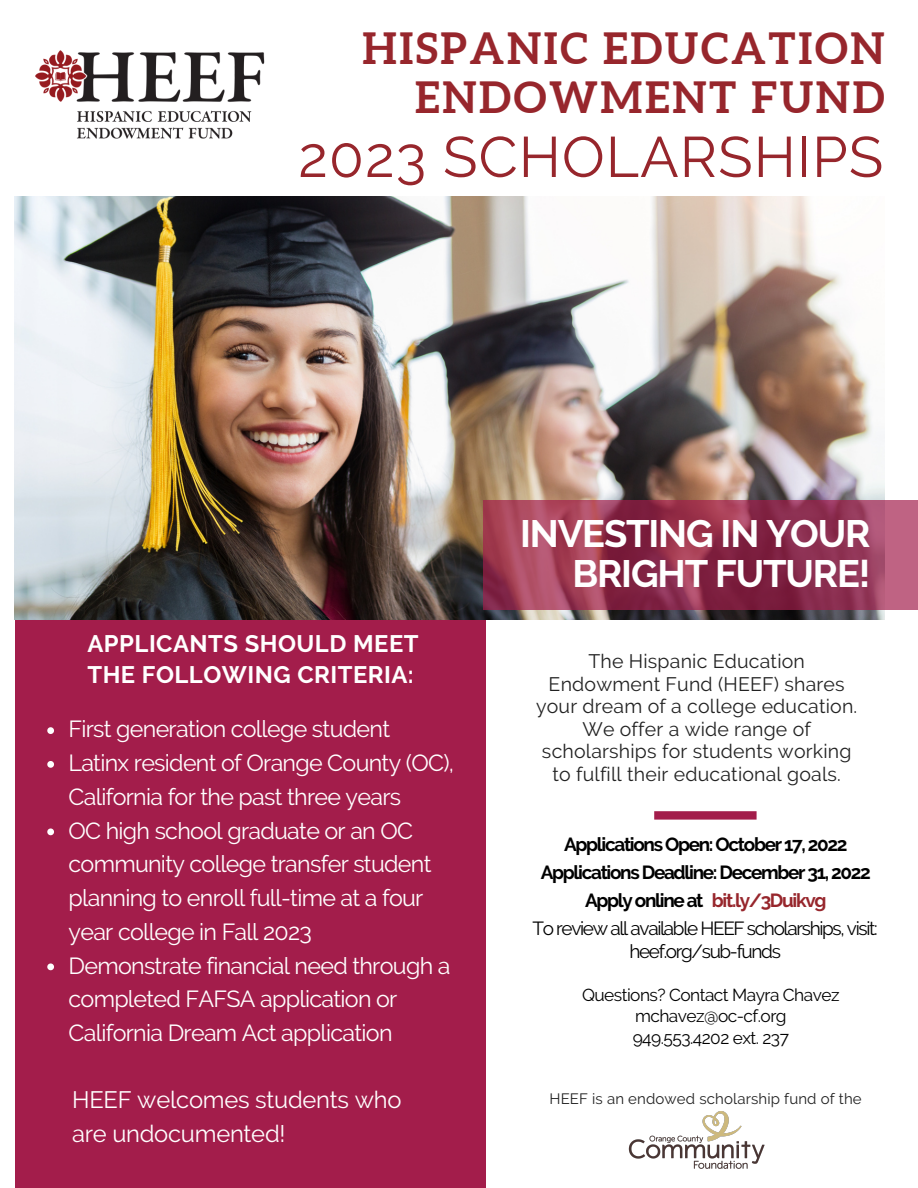
<style>
.page{position:relative;width:918px;height:1188px;background:#fff}
.page>*{position:absolute;margin:0;border:0;box-sizing:border-box;transform-origin:0 0}
.t1{font:56.85px "Raleway";letter-spacing:.02em;color:#97262c}
.t2{font:700 43.05px/48.3px "Aleo";letter-spacing:.06em;color:#97262c;text-align:right}
.t3{font:700 38.1px/40.3px "Raleway";letter-spacing:-.03em;color:#fff;text-align:right}
.t4{font:700 23.85px/30.3px "Raleway";letter-spacing:.02em;color:#fff}
.t5{font:23.7px/33.8px "Raleway";letter-spacing:-.01em;color:#fff}
.t6{font:23.25px/33.8px "Raleway";letter-spacing:-.03em;color:#fff}
.t7{font:19.5px/22.5px "Raleway";letter-spacing:.01em;color:#222;text-align:center}
.t8{font:700 18.9px/27.9px "Raleway";letter-spacing:-.07em;color:#000;text-align:center}
.t9{font:18.9px "Raleway";letter-spacing:-.07em;color:#000}
.t10{font:17.25px/21.3px "Raleway";letter-spacing:-.03em;color:#000;text-align:center}
.t11{font:15px "Raleway";letter-spacing:.01em;color:#222}
.s1{color:#97262c}
.s2{font-weight:400}
</style>
<div class="page">
<div style="left:15px;top:620px;width:470px;height:568px;background:#a31d4b"></div>
<img style="left:15px;top:197px;width:869px;height:423px">
<svg style="left:484px;top:500px;width:434px;height:110px;background:#973755"></svg>
<img style="left:628px;top:1111px;width:137px;height:58px">
<svg style="left:654px;top:811px;width:103px;height:9px"></svg>
<img style="left:35px;top:50px;width:230px;height:89px">
<svg style="left:47px;top:727px;width:7px;height:7px"></svg>
<svg style="left:47px;top:761px;width:7px;height:7px"></svg>
<svg style="left:47px;top:828px;width:7px;height:7px"></svg>
<svg style="left:47px;top:963px;width:7px;height:7px"></svg>
<h2 class="t2" style="left:363px;top:24px;width:524px">HISPANIC EDUCATION<br>ENDOWMENT FUND</h2>
<h1 class="t1" style="left:298px;top:124px;width:587px">2023 SCHOLARSHIPS</h1>
<p class="t4" style="left:87px;top:629px;width:333px">APPLICANTS SHOULD MEET<br>THE FOLLOWING CRITERIA:</p>
<p class="t6" style="left:69px;top:712px;width:387px">First generation college student Latinx resident of Orange County (OC), California for the past three years<br>OC high school graduate or an OC community college transfer student planning to enroll full-time at a four year college in Fall 2023<br>Demonstrate financial need through a completed FAFSA application or California Dream Act application</p>
<p class="t5" style="left:72px;top:1083px;width:331px">HEEF welcomes students who are undocumented!</p>
<h3 class="t3" style="left:520px;top:513px;width:352px">INVESTING IN YOUR<br>BRIGHT FUTURE!</h3>
<p class="t7" style="left:536px;top:650px;width:323px">The Hispanic Education<br>Endowment Fund (HEEF) shares your dream of a college education.<br>We offer a wide range of scholarships for students working to fulfill their educational goals.</p>
<p class="t8" style="left:533px;top:830px;width:347px">Applications Open: October 17, 2022<br>Applications Deadline: December 31, 2022<br>Apply online at <span class="s1">bit.ly/3Duikvg<br></span><span class="s2">To review all available HEEF scholarships, visit:</span></p>
<p class="t9" style="left:629px;top:940px;width:153px">heef.org/sub-funds</p>
<p class="t10" style="left:582px;top:984px;width:259px">Questions? Contact Mayra Chavez mchavez@oc-cf.org<br>949.553.4202 ext. 237</p>
<p class="t11" style="left:549px;top:1090px;width:314px">HEEF is an endowed scholarship fund of the</p>
</div>
